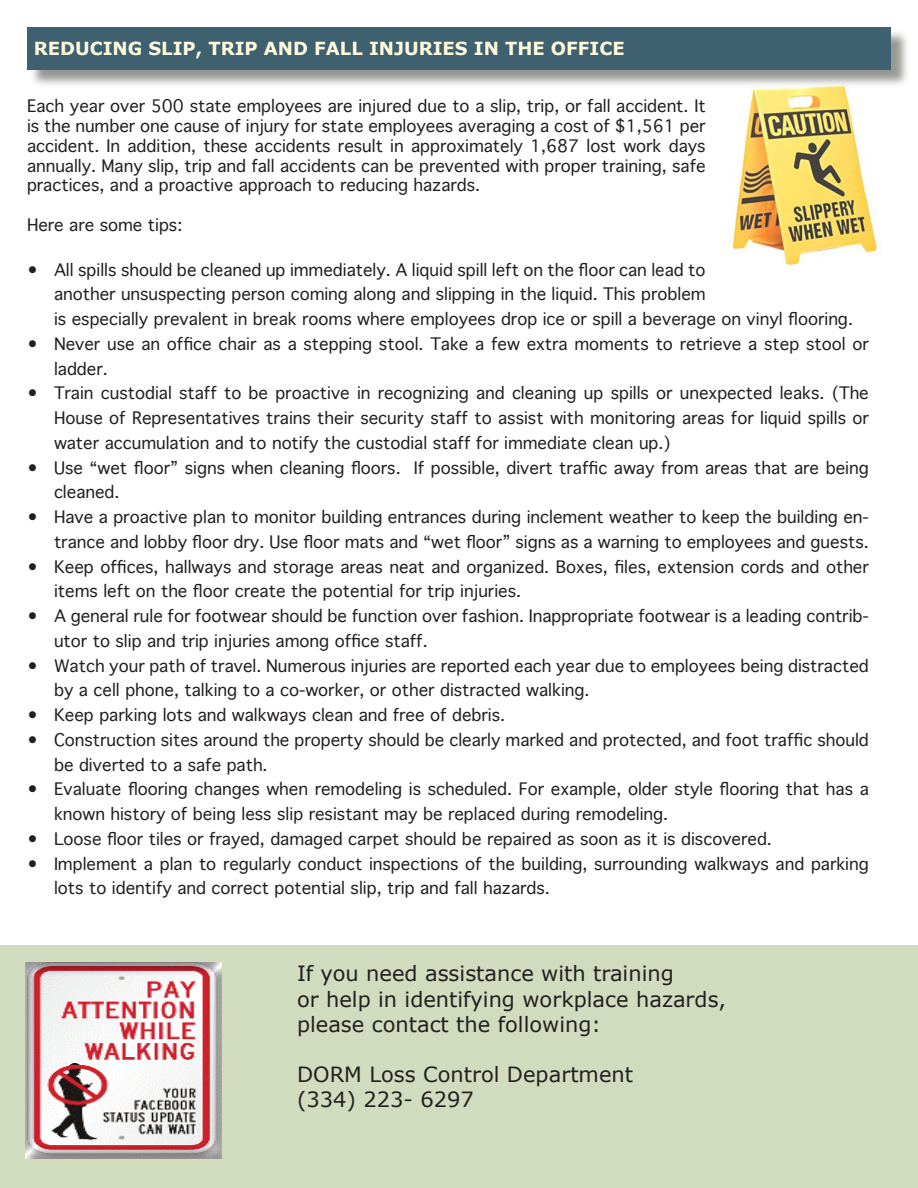
<style>
.page{position:relative;width:918px;height:1188px;background:#fff}
.page>*{position:absolute;margin:0;border:0;box-sizing:border-box;transform-origin:0 0}
.t1{font:21px/25.2px "Verdana";color:#231f20}
.t2{font:700 18px "Verdana";color:#fffcdd}
.t3{font:16.5px/24.8px "Geneva";color:#231f20}
</style>
<div class="page">
<img style="left:732px;top:88px;width:145px;height:177px">
<div style="left:29px;top:29px;width:881px;height:59px;background:#737670;opacity:.75"></div>
<div style="left:27px;top:27px;width:864px;height:42px;background:#3e606f"></div>
<div style="left:0;top:945px;width:918px;height:243px;background:#d1dbbd"></div>
<div style="left:24px;top:961px;width:198px;height:200px;background:#231f20;opacity:.5"></div>
<p class="t2" style="left:34px;top:36px;width:592px">REDUCING SLIP, TRIP AND FALL INJURIES IN THE OFFICE</p>
<p class="t3" style="left:27px;top:97px;width:680px;line-height:19.8px;text-align:justify">Each year over 500 state employees are injured due to a slip, trip, or fall accident. It is the number one cause of injury for state employees averaging a cost of $1,561 per accident. In addition, these accidents result in approximately 1,687 lost work days annually. Many slip, trip and fall accidents can be prevented with proper training, safe practices, and a proactive approach to reducing hazards.</p>
<p class="t3" style="left:27px;top:213px;width:157px">Here are some tips:</p>
<p class="t3" style="left:54px;top:258px;width:801px;text-indent:-27px">• All spills should be cleaned up immediately. A liquid spill left on the floor can lead to<br>another unsuspecting person coming along and slipping in the liquid. This problem<br>is especially prevalent in break rooms where employees drop ice or spill a beverage on vinyl flooring.</p>
<p class="t3" style="left:54px;top:332px;width:816px;text-indent:-27px">• Never use an office chair as a stepping stool. Take a few extra moments to retrieve a step stool or ladder.</p>
<p class="t3" style="left:54px;top:382px;width:816px;text-align:justify;text-indent:-27px">• Train custodial staff to be proactive in recognizing and cleaning up spills or unexpected leaks. (The House of Representatives trains their security staff to assist with monitoring areas for liquid spills or water accumulation and to notify the custodial staff for immediate clean up.)</p>
<p class="t3" style="left:54px;top:456px;width:816px;text-indent:-27px">• Use “wet floor” signs when cleaning floors. If possible, divert traffic away from areas that are being cleaned.</p>
<p class="t3" style="left:27px;top:505px;width:843px;text-align:right">• Have a proactive plan to monitor building entrances during inclement weather to keep the building en&shy;trance and lobby floor dry. Use floor mats and “wet floor” signs as a warning to employees and guests.</p>
<p class="t3" style="left:54px;top:555px;width:816px;text-indent:-27px">• Keep offices, hallways and storage areas neat and organized. Boxes, files, extension cords and other items left on the floor create the potential for trip injuries.</p>
<p class="t3" style="left:54px;top:604px;width:816px;text-indent:-27px">• A general rule for footwear should be function over fashion. Inappropriate footwear is a leading contrib&shy;utor to slip and trip injuries among office staff.</p>
<p class="t3" style="left:54px;top:654px;width:816px;text-indent:-27px">• Watch your path of travel. Numerous injuries are reported each year due to employees being distracted by a cell phone, talking to a co-worker, or other distracted walking.</p>
<p class="t3" style="left:27px;top:703px;width:480px">• Keep parking lots and walkways clean and free of debris.</p>
<p class="t3" style="left:54px;top:728px;width:816px;text-indent:-27px">• Construction sites around the property should be clearly marked and protected, and foot traffic should be diverted to a safe path.</p>
<p class="t3" style="left:54px;top:778px;width:816px;text-indent:-27px">• Evaluate flooring changes when remodeling is scheduled. For example, older style flooring that has a known history of being less slip resistant may be replaced during remodeling.</p>
<p class="t3" style="left:27px;top:827px;width:746px">• Loose floor tiles or frayed, damaged carpet should be repaired as soon as it is discovered.</p>
<p class="t3" style="left:54px;top:852px;width:816px;text-indent:-27px">• Implement a plan to regularly conduct inspections of the building, surrounding walkways and parking lots to identify and correct potential slip, trip and fall hazards.</p>
<p class="t1" style="left:297px;top:961px;width:431px">If you need assistance with training<br>or help in identifying workplace hazards, please contact the following:</p>
<p class="t1" style="left:297px;top:1062px;width:338px">DORM Loss Control Department (334) 223- 6297</p>
</div>
